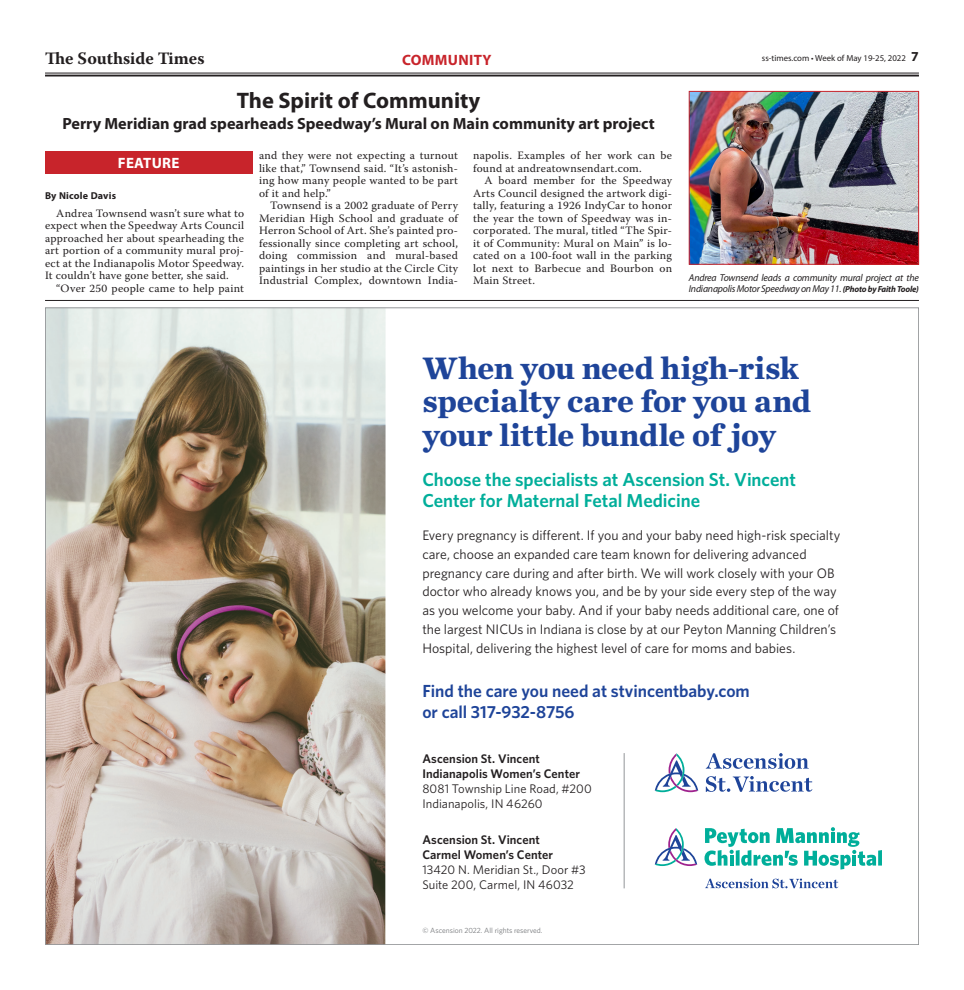
<style>
.page{position:relative;width:964px;height:990px;background:#fff}
.page>*{position:absolute;margin:0;border:0;box-sizing:border-box;transform-origin:0 0}
.t1{font:700 32.5px/33.9px "Chronicle Text G1";letter-spacing:-.01em;color:#1e4499}
.Headline_-_18pt{font:700 22.5px "Myriad Pro";color:#231f20}
.t2{font:600 18.75px/21.2px "Whitney";letter-spacing:-.005em;color:#00ae9a}
.t3{font:600 17.5px/20.6px "Whitney";letter-spacing:-.005em;color:#1e4499}
.t4{font:700 17.38px "Warnock Pro";color:#231f20}
.Headline_-_11pt{font:700 16.25px "Myriad Pro";color:#231f20}
.Briefs{font:700 15px "Myriad Pro";letter-spacing:.02em;color:#c8242b}
.Body_Copy{font:700 15px "Myriad Pro";letter-spacing:.02em;color:#fff}
.t5{font:13.75px/18.8px "Whitney";color:#231f20}
.t6{font:12.5px/15px "Whitney";letter-spacing:.005em;color:#231f20}
.Body_Copy-2{font:11.25px/12.5px "Warnock Pro";letter-spacing:.02em;color:#231f20;text-align:justify}
.Captions_for_Photos{font:italic 10px/11.2px "Myriad Pro";letter-spacing:-.02em;color:#231f20}
.Byline_for_Article{font:700 10px "Myriad Pro";letter-spacing:.02em;color:#231f20}
.t7{font:8.75px "Myriad Pro";color:#231f20}
.t8{font:7.5px "Whitney";color:#76787b}
.s1{font-weight:700;font-size:13.75px}
.s2{font-weight:700;font-size:8.75px}
.s3{font-weight:600}
</style>
<div class="page">
<hr style="left:45px;top:73px;width:873px;height:1px;background:#231f20">
<hr style="left:45px;top:75px;width:873px;height:2px;background:#231f20">
<hr style="left:45px;top:300px;width:873px;height:1px;background:#231f20">
<img style="left:47px;top:310px;width:338px;height:633px">
<hr style="left:623px;top:753px;width:1px;height:135px;background:#939598">
<svg style="left:654px;top:753px;width:44px;height:39px"></svg>
<svg style="left:705px;top:753px;width:103px;height:16px"></svg>
<svg style="left:705px;top:776px;width:107px;height:16px"></svg>
<svg style="left:654px;top:828px;width:42px;height:38px"></svg>
<svg style="left:704px;top:827px;width:177px;height:43px"></svg>
<svg style="left:705px;top:879px;width:132px;height:9px"></svg>
<div style="left:45px;top:151px;width:207px;height:23px;background:#c8242b"></div>
<img style="left:690px;top:93px;width:226px;height:170px">
<div style="left:688px;top:91px;width:230px;height:174px;border:1px solid #c8242b"></div>
<h3 class="t4" style="left:45px;top:48px;width:161px">The Southside Times</h3>
<p class="Briefs" style="left:402px;top:50px;width:91px">COMMUNITY</p>
<p class="t7" style="left:761px;top:53px;width:158px">ss-times.com • Week of May 19-25, 2022 <span class="s1">7</span></p>
<p class="Headline_-_18pt" style="left:237px;top:86px;width:245px">The Spirit of Community</p>
<p class="Headline_-_11pt" style="left:62px;top:113px;width:593px">Perry Meridian grad spearheads Speedway’s Mural on Main community art project</p>
<p class="Body_Copy" style="left:118px;top:153px;width:63px">FEATURE</p>
<p class="Body_Copy-2" style="left:259px;top:149px;width:200px">and they were not expecting a turnout like that,” Townsend said. “It’s astonish&shy;ing how many people wanted to be part of it and help.”</p>
<p class="Body_Copy-2" style="left:259px;top:199px;width:200px;text-indent:11px">Townsend is a 2002 graduate of Perry Meridian High School and graduate of Herron School of Art. She’s painted pro&shy;fessionally since completing art school, doing commission and mural-based paintings in her studio at the Circle City Industrial Complex, downtown India-</p>
<p class="Body_Copy-2" style="left:473px;top:149px;width:200px">napolis. Examples of her work can be found at andreatownsendart.com.</p>
<p class="Body_Copy-2" style="left:473px;top:174px;width:200px;text-indent:11px">A board member for the Speedway Arts Council designed the artwork digi&shy;tally, featuring a 1926 IndyCar to honor the year the town of Speedway was in&shy;corporated. The mural, titled “The Spir&shy;it of Community: Mural on Main” is lo&shy;cated on a 100-foot wall in the parking lot next to Barbecue and Bourbon on Main Street.</p>
<p class="Byline_for_Article" style="left:45px;top:189px;width:73px">By Nicole Davis</p>
<p class="Body_Copy-2" style="left:45px;top:207px;width:200px;text-indent:11px">Andrea Townsend wasn’t sure what to expect when the Speedway Arts Council approached her about spearheading the art portion of a community mural proj&shy;ect at the Indianapolis Motor Speedway.<br>It couldn’t have gone better, she said.</p>
<p class="Body_Copy-2" style="left:56px;top:282px;width:189px">“Over 250 people came to help paint</p>
<p class="Captions_for_Photos" style="left:688px;top:272px;width:231px">Andrea Townsend leads a community mural project at the<br>Indianapolis Motor Speedway on May 11. <span class="s2">(Photo by Faith Toole)</span></p>
<p class="t1" style="left:422px;top:349px;width:390px">When you need high-risk specialty care for you and your little bundle of joy</p>
<p class="t2" style="left:422px;top:468px;width:375px">Choose the specialists at Ascension St. Vincent<br>Center for Maternal Fetal Medicine</p>
<p class="t5" style="left:422px;top:526px;width:419px">Every pregnancy is different. If you and your baby need high-risk specialty care, choose an expanded care team known for delivering advanced pregnancy care during and after birth. We will work closely with your OB doctor who already knows you, and be by your side every step of the way as you welcome your baby. And if your baby needs additional care, one of the largest NICUs in Indiana is close by at our Peyton Manning Children’s Hospital, delivering the highest level of care for moms and babies.</p>
<p class="t3" style="left:422px;top:680px;width:329px">Find the care you need at stvincentbaby.com or call 317-932-8756</p>
<p class="t6" style="left:422px;top:751px;width:171px"><span class="s3">Ascension St. Vincent<br>Indianapolis Women’s Center<br></span>8081 Township Line Road, #200<br>Indianapolis, IN 46260</p>
<p class="t6" style="left:422px;top:831px;width:165px"><span class="s3">Ascension St. Vincent<br>Carmel Women’s Center<br></span>13420 N. Meridian St., Door #3<br>Suite 200, Carmel, IN 46032</p>
<p class="t8" style="left:422px;top:925px;width:121px">© Ascension 2022. All rights reserved.</p>
</div>
